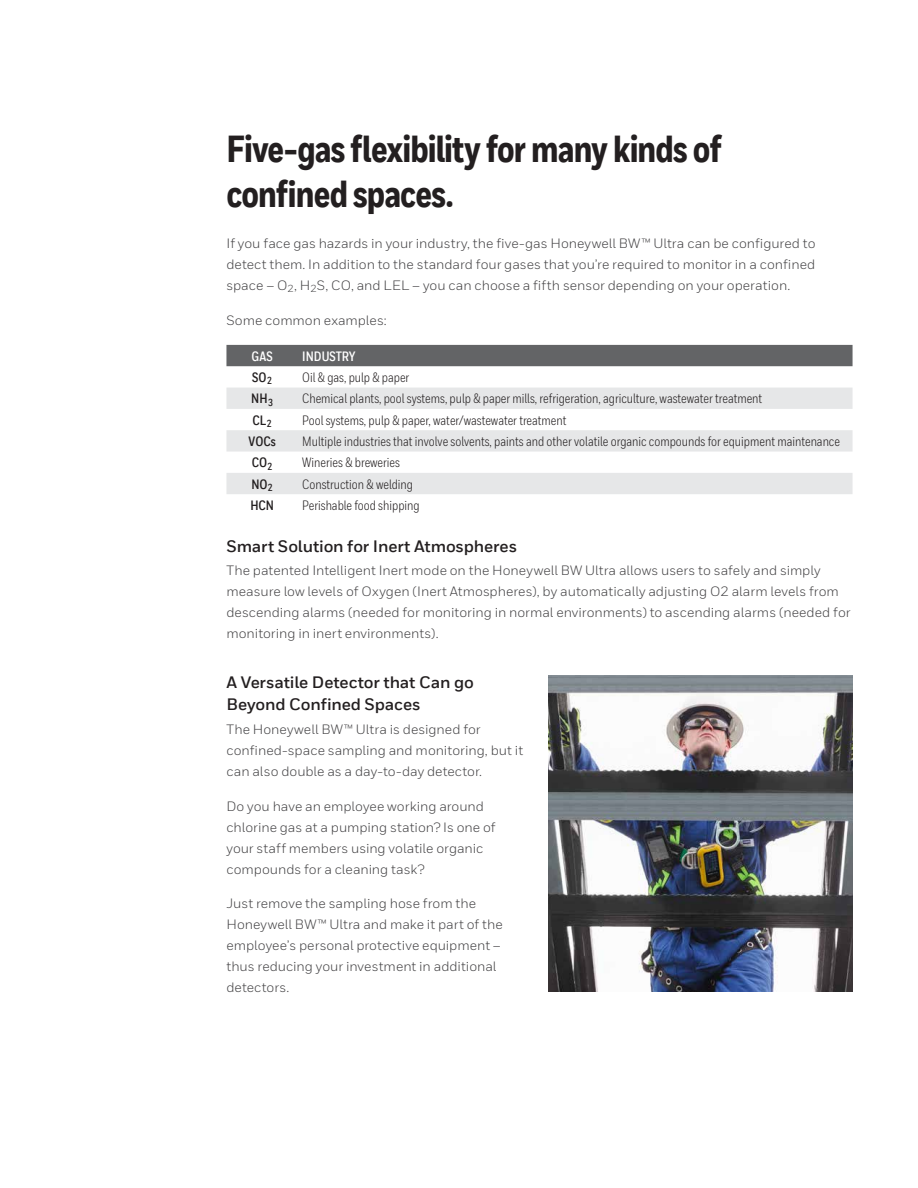
<style>
.page{position:relative;width:918px;height:1188px;background:#fff}
.page>*{position:absolute;margin:0;border:0;box-sizing:border-box;transform-origin:0 0}
.t1{font:800 37.5px/45px "Honeywell Cond TT";letter-spacing:-.025em;color:#231f20}
.t2{font:700 16.5px/22.5px "Honeywell Sans TT";letter-spacing:-.01em;color:#231f20}
.t3{font:13.5px/21px "Honeywell Sans TT";color:#414042}
.t4{font:13.5px "Honeywell Cond TT";color:#231f20}
.t5{font:700 13.5px "Honeywell Cond TT";color:#231f20}
.t6{font:700 13.5px "Honeywell Cond TT";color:#fff}
</style>
<div class="page">
<div style="left:226px;top:345px;width:627px;height:21px;background:#636466"></div>
<svg style="left:226px;top:388px;width:627px;height:106px;fill:#e6e7e8"></svg>
<img style="left:549px;top:675px;width:304px;height:317px">
<h1 class="t1" style="left:226px;top:128px;width:497px">Five-gas flexibility for many kinds of confined spaces.</h1>
<p class="t3" style="left:226px;top:233px;width:591px;text-align:justify">If you face gas hazards in your industry, the five-gas Honeywell BW™ Ultra can be configured to detect them. In addition to the standard four gases that you’re required to monitor in a confined space – O<sub>2</sub>, H<sub>2</sub>S, CO, and LEL – you can choose a fifth sensor depending on your operation.</p>
<p class="t3" style="left:226px;top:310px;width:162px">Some common examples:</p>
<p class="t6" style="left:252px;top:348px;width:23px">GAS</p>
<p class="t6" style="left:302px;top:348px;width:55px">INDUSTRY</p>
<p class="t5" style="left:252px;top:369px;width:21px">SO<sub>2</sub></p>
<p class="t4" style="left:302px;top:369px;width:109px">Oil &amp; gas, pulp &amp; paper</p>
<p class="t5" style="left:251px;top:391px;width:23px">NH<sub>3</sub></p>
<p class="t4" style="left:302px;top:391px;width:462px">Chemical plants, pool systems, pulp &amp; paper mills, refrigeration, agriculture, wastewater treatment</p>
<p class="t5" style="left:253px;top:412px;width:21px">CL<sub>2</sub></p>
<p class="t4" style="left:302px;top:412px;width:266px">Pool systems, pulp &amp; paper, water/wastewater treatment</p>
<p class="t5" style="left:249px;top:433px;width:29px">VOCs</p>
<p class="t4" style="left:302px;top:433px;width:539px">Multiple industries that involve solvents, paints and other volatile organic compounds for equipment maintenance</p>
<p class="t5" style="left:252px;top:455px;width:22px">CO<sub>2</sub></p>
<p class="t4" style="left:302px;top:455px;width:99px">Wineries &amp; breweries</p>
<p class="t5" style="left:251px;top:476px;width:23px">NO<sub>2</sub></p>
<p class="t4" style="left:302px;top:476px;width:112px">Construction &amp; welding</p>
<p class="t5" style="left:250px;top:497px;width:25px">HCN</p>
<p class="t4" style="left:302px;top:497px;width:119px">Perishable food shipping</p>
<p class="t2" style="left:226px;top:535px;width:292px">Smart Solution for Inert Atmospheres</p>
<p class="t3" style="left:226px;top:560px;width:626px">The patented Intelligent Inert mode on the Honeywell BW Ultra allows users to safely and simply measure low levels of Oxygen (Inert Atmospheres), by automatically adjusting O2 alarm levels from descending alarms (needed for monitoring in normal environments) to ascending alarms (needed for monitoring in inert environments).</p>
<p class="t2" style="left:226px;top:671px;width:249px">A Versatile Detector that Can go<br>Beyond Confined Spaces</p>
<p class="t3" style="left:226px;top:719px;width:298px">The Honeywell BW™ Ultra is designed for confined-space sampling and monitoring, but it can also double as a day-to-day detector.</p>
<p class="t3" style="left:226px;top:795px;width:271px">Do you have an employee working around chlorine gas at a pumping station? Is one of your staff members using volatile organic compounds for a cleaning task?</p>
<p class="t3" style="left:226px;top:893px;width:278px">Just remove the sampling hose from the Honeywell BW™ Ultra and make it part of the employee’s personal protective equipment – thus reducing your investment in additional detectors.</p>
</div>
